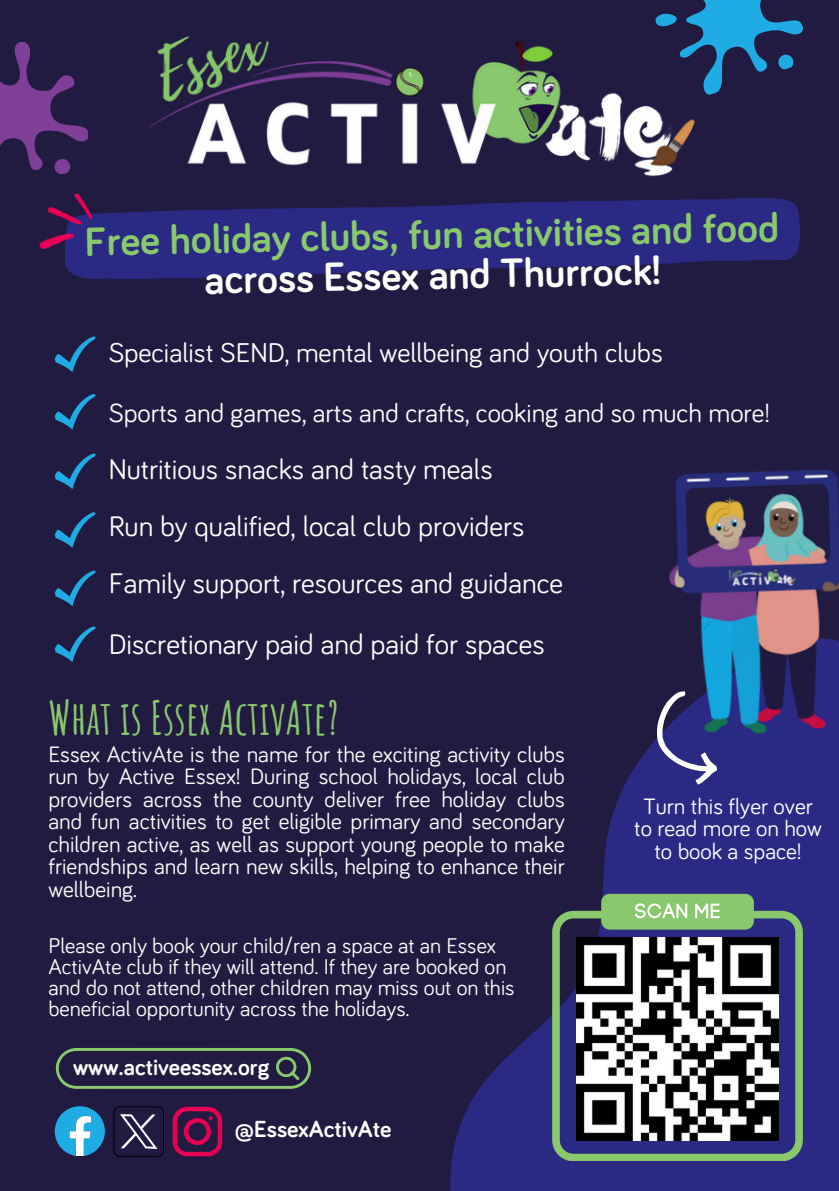
<style>
.page{position:relative;width:839px;height:1191px;background:#fff}
.page>*{position:absolute;margin:0;border:0;box-sizing:border-box;transform-origin:0 0}
.t1{font:700 46px "Amatic SC";color:#89c86c}
.t2{font:700 42px "Bariol";color:#89c86c}
.t3{font:700 42px "Bariol";color:#fefefd}
.t4{font:29.2px/60.4px "Bariol";color:#fff}
.t5{font:28px "Bariol";color:#fff}
.t6{font:27px "Bariol";color:#fff}
.t7{font:700 24px "Bariol";color:#fefefd}
.t8{font:700 23.8px "Bariol";color:#fefefd}
.t9{font:23px/22.4px "Bariol";color:#fefefd;text-align:justify}
.t10{font:23px/22.4px "Bariol";color:#fff;text-align:center}
.t11{font:22px/21px "Bariol";color:#fefefd}
</style>
<div class="page">
<div style="left:0;top:0;width:838px;height:1191px;background:#211b41"></div>
<svg style="left:65px;top:198px;width:735px;height:81px;fill:#2a2a85"></svg>
<img style="left:132px;top:36px;width:576px;height:163px">
<svg style="left:55px;top:394px;width:40px;height:36px"></svg>
<svg style="left:55px;top:454px;width:40px;height:35px"></svg>
<svg style="left:55px;top:512px;width:40px;height:36px"></svg>
<svg style="left:55px;top:571px;width:40px;height:35px"></svg>
<svg style="left:55px;top:626px;width:40px;height:36px"></svg>
<svg style="left:55px;top:336px;width:40px;height:36px"></svg>
<svg style="left:450px;top:745px;width:388px;height:446px;fill:#2a2a85"></svg>
<img style="left:651px;top:469px;width:187px;height:276px">
<svg style="left:172px;top:1107px;width:50px;height:49px"></svg>
<svg style="left:55px;top:1106px;width:49px;height:50px"></svg>
<svg style="left:120px;top:1114px;width:37px;height:35px"></svg>
<div style="left:113px;top:1106px;width:51px;height:51px;border:1px solid #000;border-radius:6px"></div>
<svg style="left:55px;top:1048px;width:257px;height:40px"></svg>
<svg style="left:552px;top:911px;width:250px;height:250px;background:#465975"></svg>
<div style="left:601px;top:894px;width:152px;height:36px;background:#89c86c;border-radius:8px"></div>
<svg style="left:635px;top:903px;width:52px;height:15px"></svg>
<svg style="left:695px;top:904px;width:24px;height:14px"></svg>
<img style="left:576px;top:938px;width:203px;height:202px">
<svg style="left:654px;top:0;width:149px;height:96px"></svg>
<svg style="left:0;top:42px;width:89px;height:132px"></svg>
<svg style="left:39px;top:233px;width:35px;height:16px"></svg>
<svg style="left:48px;top:193px;width:44px;height:32px"></svg>
<svg style="left:657px;top:691px;width:59px;height:93px;background:#484e8f"></svg>
<h2 class="t2" style="left:84px;top:212px;width:695px;rotate:-1deg">Free holiday clubs, fun activities and food</h2>
<h2 class="t3" style="left:204px;top:250px;width:457px;rotate:-1deg">across Essex and Thurrock!</h2>
<p class="t5" style="left:109px;top:333px;width:555px">Specialist SEND, mental wellbeing and youth clubs</p>
<p class="t6" style="left:109px;top:394px;width:663px">Sports and games, arts and crafts, cooking and so much more!</p>
<p class="t4" style="left:109px;top:437px;width:385px">Nutritious snacks and tasty meals</p>
<p class="t4" style="left:109px;top:495px;width:417px">Run by qualified, local club providers</p>
<p class="t4" style="left:109px;top:552px;width:456px">Family support, resources and guidance<br>Discretionary paid and paid for spaces</p>
<h1 class="t1" style="left:48px;top:682px;width:292px">What is Essex ActivAte?</h1>
<p class="t9" style="left:48px;top:742px;width:518px">Essex ActivAte is the name for the exciting activity clubs run by Active Essex! During school holidays, local club providers across the county deliver free holiday clubs and fun activities to get eligible primary and secondary children active, as well as support young people to make friendships and learn new skills, helping to enhance their wellbeing.</p>
<p class="t11" style="left:48px;top:934px;width:467px">Please only book your child/ren a space at an Essex ActivAte club if they will attend. If they are booked on and do not attend, other children may miss out on this beneficial opportunity across the holidays.</p>
<p class="t8" style="left:73px;top:1050px;width:198px">www.activeessex.org</p>
<p class="t7" style="left:235px;top:1112px;width:158px">@EssexActivAte</p>
<p class="t10" style="left:634px;top:794px;width:189px">Turn this flyer over to read more on how to book a space!</p>
</div>
